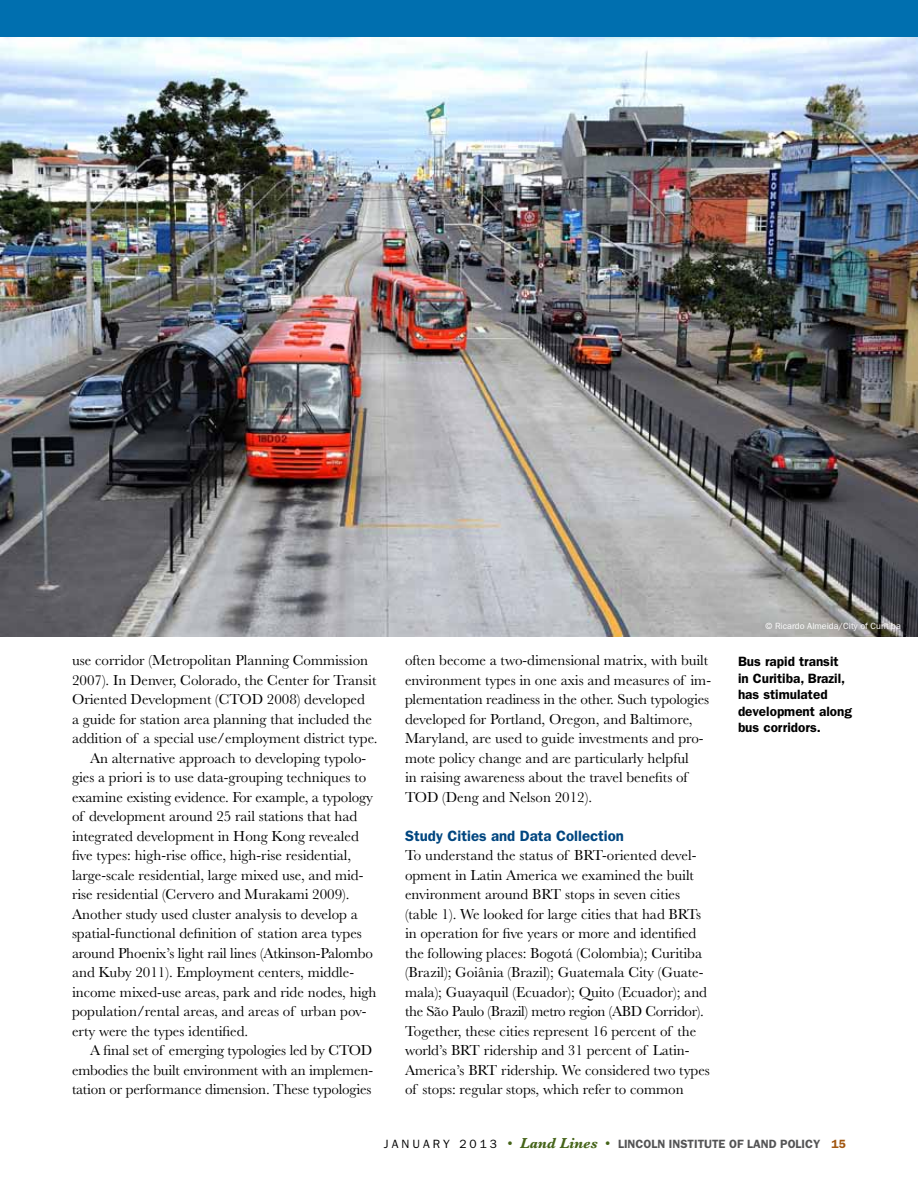
<style>
.page{position:relative;width:918px;height:1188px;background:#fff}
.page>*{position:absolute;margin:0;border:0;box-sizing:border-box;transform-origin:0 0}
.t1{font:15px/19.5px "Baskerville";color:#000}
.t2{font:600 15px "ITC Franklin Gothic Std";color:#004680}
.t3{font:600 13.5px/16.5px "ITC Franklin Gothic Std";color:#000}
.t4{font:600 12px "ITC Franklin Gothic Std";color:#545455}
.t5{font:12px "ITC Franklin Gothic Std";color:#000}
.t6{font:9px "ITC Franklin Gothic Std";color:#fff}
.s1{font-weight:400;color:#000}
.s2{font-family:"Baskerville";font-weight:400;font-size:15px;color:#456419}
.s3{font-family:"Baskerville";font-weight:700;font-style:italic;font-size:15px;color:#456419}
.s4{color:#a25711}
</style>
<div class="page">
<div style="left:0;top:0;width:918px;height:38px;background:#006faf"></div>
<img style="left:0;top:38px;width:918px;height:598px">
<p class="t1" style="left:72px;top:651px;width:306px">use corridor (Metropolitan Planning Commission<br>2007). In Denver, Colorado, the Center for Transit<br>Oriented Development (CTOD</p>
<p class="t1" style="left:267px;top:690px;width:100px">2008) developed</p>
<p class="t1" style="left:72px;top:709px;width:302px">a guide for station area planning that included the</p>
<p class="t1" style="left:72px;top:729px;width:307px">addition of a special use/employment district type.</p>
<p class="t1" style="left:90px;top:748px;width:278px">An alternative approach to developing typolo-</p>
<p class="t1" style="left:72px;top:768px;width:296px">gies a priori is to use data-grouping techniques to</p>
<p class="t1" style="left:72px;top:787px;width:303px">examine existing evidence. For example, a typology</p>
<p class="t1" style="left:72px;top:807px;width:287px">of development around 25 rail stations that had</p>
<p class="t1" style="left:72px;top:826px;width:288px">integrated development in Hong Kong revealed</p>
<p class="t1" style="left:72px;top:846px;width:281px">five types: high-rise office, high-rise residential,</p>
<p class="t1" style="left:72px;top:865px;width:293px">large-scale residential, large mixed use, and mid-</p>
<p class="t1" style="left:72px;top:885px;width:279px">rise residential (Cervero and Murakami 2009).</p>
<p class="t1" style="left:72px;top:904px;width:287px">Another study used cluster analysis to develop a</p>
<p class="t1" style="left:72px;top:924px;width:291px">spatial-functional definition of station area types</p>
<p class="t1" style="left:72px;top:943px;width:302px">around Phoenix’s light rail lines (Atkinson-Palombo</p>
<p class="t1" style="left:72px;top:963px;width:284px">and Kuby 2011). Employment centers, middle-</p>
<p class="t1" style="left:72px;top:982px;width:306px">income mixed-use areas, park and ride nodes, high</p>
<p class="t1" style="left:72px;top:1002px;width:296px">population/rental areas, and areas of urban pov-</p>
<p class="t1" style="left:72px;top:1021px;width:178px">erty were the types identified.</p>
<p class="t1" style="left:90px;top:1041px;width:261px">A final set of emerging typologies led by CTOD</p>
<p class="t1" style="left:72px;top:1060px;width:303px">embodies the built environment with an implemen-</p>
<p class="t1" style="left:72px;top:1080px;width:301px">tation or performance dimension. These typologies</p>
<p class="t1" style="left:405px;top:651px;width:308px">often become a two-dimensional matrix, with built environment types in one axis and measures of im&shy;plementation readiness in the other. Such typologies developed for Portland, Oregon, and Baltimore, Maryland, are used to guide investments and pro&shy;mote policy change and are particularly helpful<br>in raising awareness about the travel benefits of<br>TOD</p>
<p class="t1" style="left:442px;top:787px;width:151px">(Deng and Nelson 2012).</p>
<p class="t2" style="left:405px;top:827px;width:221px">Study Cities and Data Collection</p>
<p class="t1" style="left:405px;top:846px;width:306px">To understand the status of BRT-oriented devel&shy;opment in Latin America we examined the built environment around BRT stops in seven cities (table 1). We looked for large cities that had BRTs in operation for five years or more and identified the following places: Bogotá (Colombia); Curitiba (Brazil); Goiânia (Brazil); Guatemala City (Guate&shy;mala); Guayaquil (Ecuador); Quito (Ecuador); and the São Paulo (Brazil) metro region (ABD Corridor).<br>Together, these cities represent 16 percent of the world’s BRT ridership and 31 percent of Latin-America’s BRT ridership. We considered two types of stops: regular stops, which refer to common</p>
<p class="t6" style="left:766px;top:621px;width:137px">© Ricardo Almeida/City of Curitiba</p>
<p class="t3" style="left:738px;top:653px;width:116px">Bus rapid transit in Curitiba, Brazil, has stimulated development along bus corridors.</p>
<p class="t5" style="left:384px;top:1137px;width:19px">Januar</p>
<p class="t4" style="left:443px;top:1136px;width:404px"><span class="s1">y 2 0 1 3</span> <span class="s2">•</span> <span class="s3">Land Lines</span> <span class="s2">•</span> Lincoln Institute of Land Policy <span class="s4">15</span></p>
</div>
